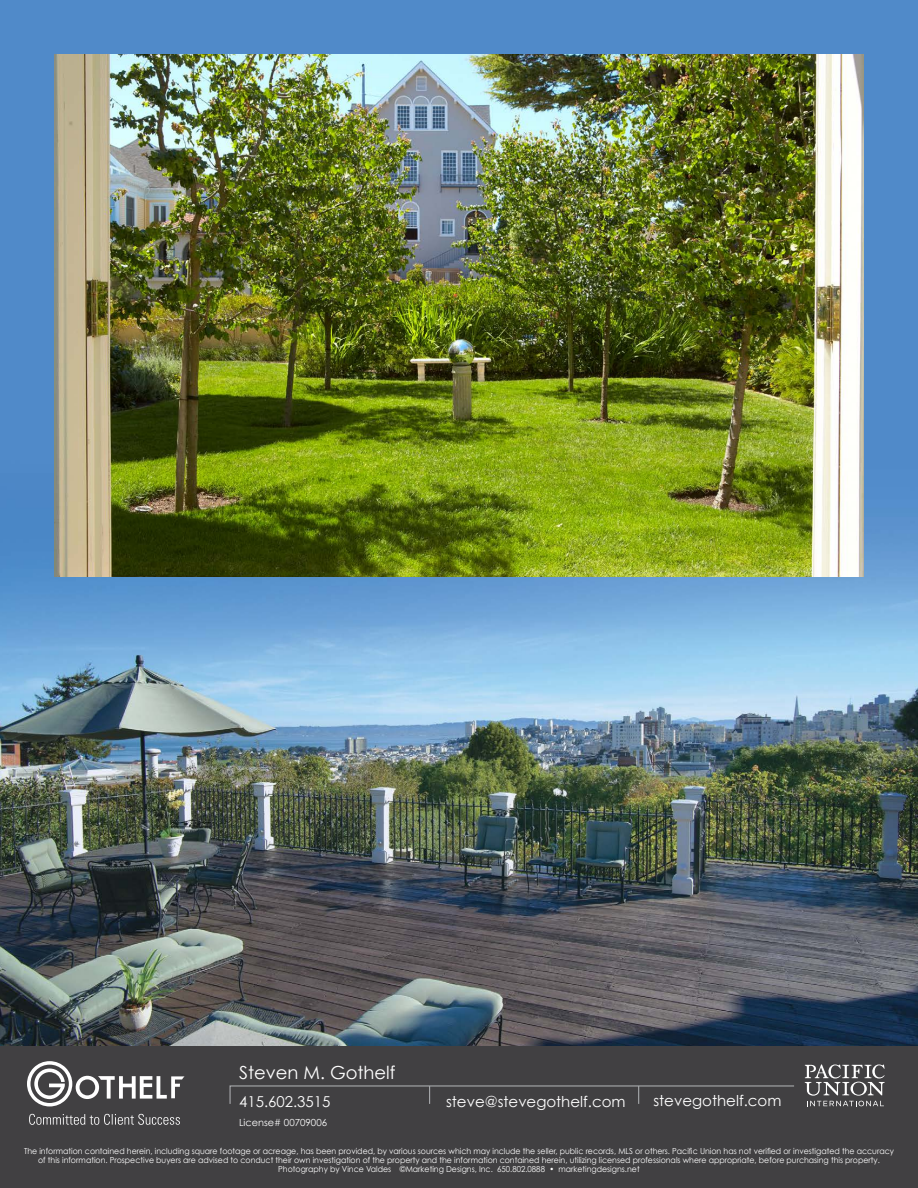
<style>
.page{position:relative;width:918px;height:1188px;background:#fff}
.page>*{position:absolute;margin:0;border:0;box-sizing:border-box;transform-origin:0 0}
.t1{font:18px "Century Gothic";color:#fff}
.t2{font:15px "Century Gothic";color:#fff}
.t3{font:9.75px "Century Gothic";color:#fff}
.t4{font:8.25px/9.4px "Century Gothic";color:#fff;text-align:center;scale:.95 1}
</style>
<div class="page">
<img style="left:0;top:0;width:918px;height:1046px">
<img style="left:54px;top:54px;width:810px;height:523px">
<div style="left:0;top:1046px;width:918px;height:142px;background:#414042"></div>
<svg style="left:27px;top:1061px;width:158px;height:45px"></svg>
<svg style="left:29px;top:1114px;width:151px;height:11px"></svg>
<svg style="left:229px;top:1085px;width:565px;height:19px"></svg>
<svg style="left:805px;top:1064px;width:80px;height:42px"></svg>
<h1 class="t1" style="left:239px;top:1061px;width:158px">Steven M. Gothelf</h1>
<h2 class="t2" style="left:239px;top:1093px;width:93px">415.602.3515</h2>
<p class="t3" style="left:239px;top:1117px;width:90px">License# 00709006</p>
<h2 class="t2" style="left:653px;top:1092px;width:130px">stevegothelf.com</h2>
<h2 class="t2" style="left:446px;top:1093px;width:181px">steve@stevegothelf.com</h2>
<p class="t4" style="left:24px;top:1146px;width:917px">The information contained herein, including square footage or acreage, has been provided, by various sources which may include the seller, public records, MLS or others. Pacific Union has not verified or investigated the accuracy of this information. Prospective buyers are advised to conduct their own investigation of the property and the information contained herein, utilizing licensed professionals where appropriate, before purchasing this property.<br>Photography by Vince Valdes ©Marketing Designs, Inc. 650.802.0888 • marketingdesigns.net</p>
</div>
